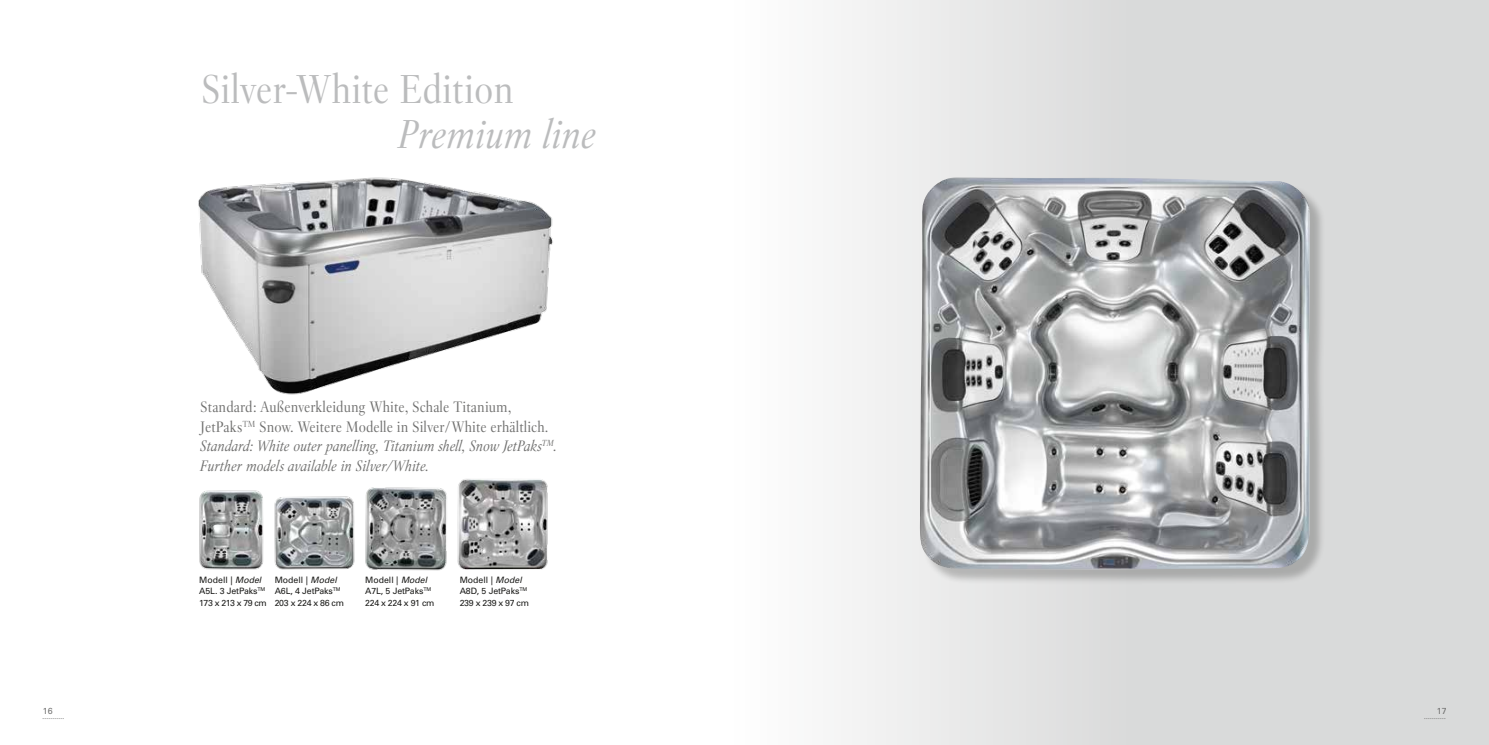
<style>
.page{position:relative;width:1489px;height:745px;background:#fff}
.page>*{position:absolute;margin:0;border:0;box-sizing:border-box;transform-origin:0 0}
.t1{font:40px "Villeroy Boch";color:#bbbcbd}
.t2{font:italic 40px "Villeroy Boch";color:#bbbcbd}
.t3{font:15px/19.4px "Villeroy Boch";letter-spacing:.005em;color:#6f6f6e}
.t4{font:8.75px/11.2px "Univers";letter-spacing:-.01em;color:#1a1a18}
.t5{font:italic 8.75px "Villeroy Boch";color:#6f6f6e}
.t6{font:8.75px "Univers";color:#6f6f6e}
.s1{font-style:italic}
</style>
<div class="page">
<div style="left:555px;top:0;width:933px;height:744px;background:linear-gradient(to right,#fff,#cfd0d0)"></div>
<img style="left:198px;top:155px;width:363px;height:240px">
<img style="left:199px;top:490px;width:65px;height:80px">
<img style="left:274px;top:496px;width:81px;height:74px">
<img style="left:365px;top:487px;width:82px;height:84px">
<img style="left:457px;top:479px;width:91px;height:90px">
<div style="left:921px;top:180px;width:404px;height:404px;background:#1a1a18;opacity:.25"></div>
<img style="left:919px;top:177px;width:390px;height:392px">
<p class="t6" style="left:43px;top:705px;width:11px">16</p>
<p class="t5" style="left:43px;top:709px;width:23px">...........</p>
<h1 class="t1" style="left:201px;top:64px;width:314px">Silver-White Edition</h1>
<h1 class="t2" style="left:398px;top:109px;width:199px">Premium line</h1>
<p class="t3" style="left:200px;top:397px;width:358px">Standard: Außenverkleidung White, Schale Titanium, JetPaks<sup>TM</sup> Snow. Weitere Modelle in Silver/White erhältlich.<br><span class="s1">Standard: White outer panelling, Titanium shell, Snow JetPaks</span><sup>TM</sup><span class="s1">.<br>Further models available in Silver/White.</span></p>
<p class="t4" style="left:199px;top:574px;width:69px">Modell | <span class="s1">Model<br></span>A5L. 3 JetPaks<sup>TM<br></sup>173 x 213 x 79 cm</p>
<p class="t4" style="left:275px;top:574px;width:71px">Modell | <span class="s1">Model<br></span>A6L, 4 JetPaks<sup>TM<br></sup>203 x 224 x 86 cm</p>
<p class="t4" style="left:365px;top:574px;width:71px">Modell | <span class="s1">Model<br></span>A7L, 5 JetPaks<sup>TM<br></sup>224 x 224 x 91 cm</p>
<p class="t4" style="left:459px;top:574px;width:71px">Modell | <span class="s1">Model<br></span>A8D, 5 JetPaks<sup>TM<br></sup>239 x 239 x 97 cm</p>
<p class="t6" style="left:1436px;top:705px;width:11px">17</p>
<p class="t5" style="left:1424px;top:709px;width:23px">...........</p>
</div>
